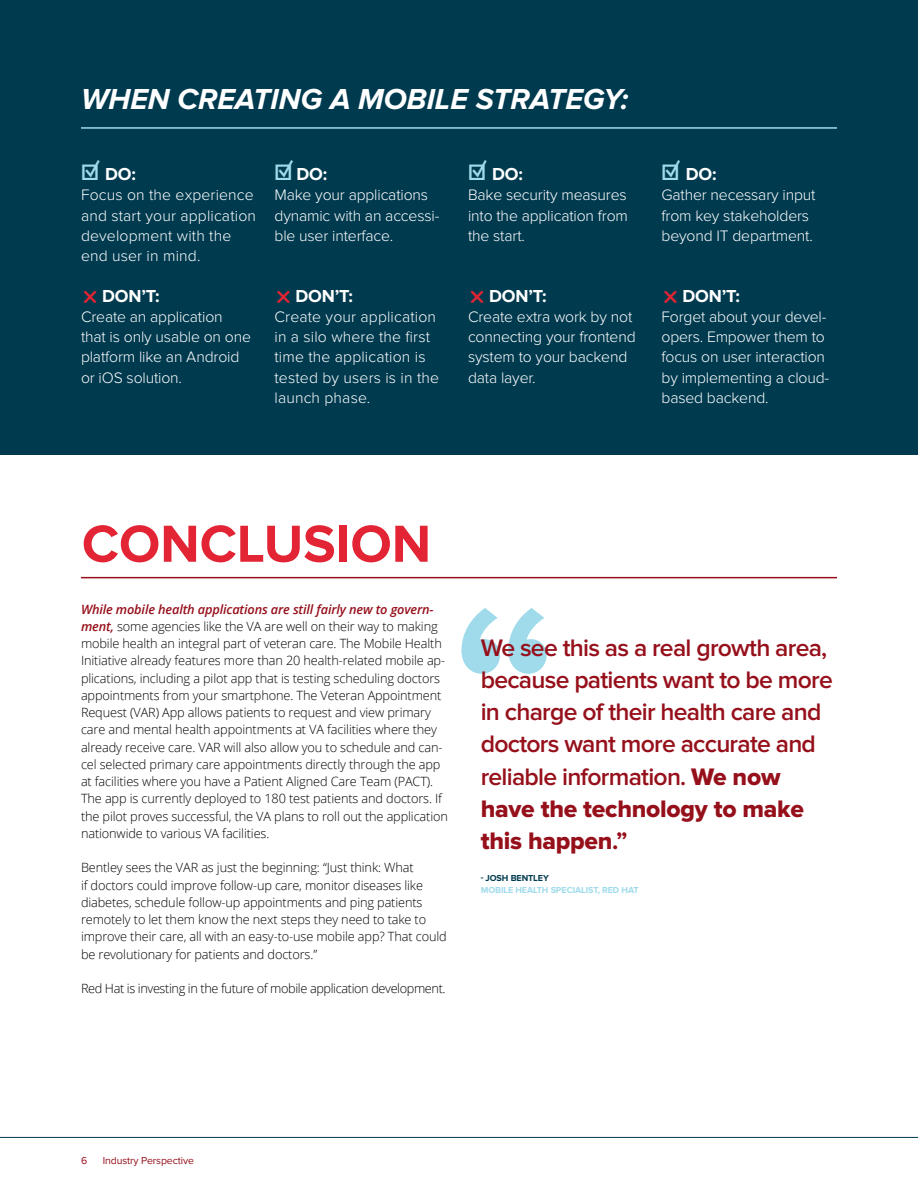
<style>
.page{position:relative;width:918px;height:1188px;background:#fff}
.page>*{position:absolute;margin:0;border:0;box-sizing:border-box;transform-origin:0 0}
.t1{font:700 229.5px "Proxima Nova";color:#9fdbeb}
.t2{font:700 54px "Proxima Nova";color:#e22434}
.t3{font:italic 700 30px "Proxima Nova";color:#fff}
.t4{font:600 24.75px/32.2px "Proxima Nova";letter-spacing:-.03em;color:#96101b}
.t5{font:24.75px/32.2px "Proxima Nova Extrabld";letter-spacing:-.01em;color:#96101b}
.t6{font:700 18px "Proxima Nova";letter-spacing:-.01em;color:#fff}
.t7{font:300 15.75px/20.2px "Proxima Nova";letter-spacing:-.01em;color:#fff}
.t8{font:300 15.75px/20.2px "Proxima Nova";letter-spacing:.01em;color:#fff}
.t9{font:300 12.75px/17.2px "Open Sans";letter-spacing:-.01em;color:#000}
.t10{font:300 12.75px "Open Sans";letter-spacing:-.03em;color:#000}
.t11{font:10.5px "Proxima Nova";letter-spacing:-.01em;color:#96101b}
.t12{font:700 9px "Proxima Nova";letter-spacing:-.01em;color:#9fdbeb}
.t13{font:700 9px "Proxima Nova";letter-spacing:-.01em;color:#003a4f}
.s1{font-size:27px;color:#9fdbeb}
.s2{font-weight:600;font-style:italic;color:#96101b}
.s3{font-family:"Proxima Nova Extrabld";font-weight:400}
.s4{font-family:"Proxima Nova";font-weight:700}
</style>
<div class="page">
<div style="left:0;top:0;width:918px;height:454px;background:#003a4f"></div>
<hr style="left:81px;top:577px;width:756px;height:1px;background:#96101b">
<hr style="left:81px;top:127px;width:756px;height:2px;background:#9fdbeb">
<hr style="left:0;top:1137px;width:918px;height:1px;background:#003a4f">
<h3 class="t3" style="left:81px;top:82px;width:549px">WHEN CREATING A MOBILE STRATEGY:</h3>
<h3 class="t6" style="left:81px;top:164px;width:57px"><span class="s1">☑</span> DO:</h3>
<p class="t8" style="left:81px;top:185px;width:177px">Focus on the experience and start your application development with the end user in mind.</p>
<h3 class="t6" style="left:102px;top:285px;width:59px">DON’T:</h3>
<p class="t7" style="left:81px;top:307px;width:172px">Create an application that is only usable on one platform like an Android or iOS solution.</p>
<h3 class="t6" style="left:274px;top:164px;width:54px"><span class="s1">☑</span> DO:</h3>
<p class="t7" style="left:274px;top:185px;width:166px">Make your applications dynamic with an accessi&shy;ble user interface.</p>
<h3 class="t6" style="left:296px;top:285px;width:59px">DON’T:</h3>
<p class="t8" style="left:274px;top:307px;width:166px">Create your application in a silo where the first time the application is tested by users is in the launch phase.</p>
<h3 class="t6" style="left:468px;top:164px;width:57px"><span class="s1">☑</span> DO:</h3>
<p class="t7" style="left:468px;top:185px;width:162px;text-align:justify">Bake security measures into the application from the start.</p>
<h3 class="t6" style="left:489px;top:285px;width:59px">DON’T:</h3>
<p class="t7" style="left:468px;top:307px;width:169px">Create extra work by not connecting your frontend system to your backend data layer.</p>
<h3 class="t6" style="left:662px;top:164px;width:57px"><span class="s1">☑</span> DO:</h3>
<p class="t7" style="left:662px;top:185px;width:156px">Gather necessary input from key stakeholders beyond IT department.</p>
<h3 class="t6" style="left:683px;top:285px;width:59px">DON’T:</h3>
<p class="t7" style="left:662px;top:307px;width:169px">Forget about your devel&shy;opers. Empower them to focus on user interaction by implementing a cloud&shy;based backend.</p>
<h2 class="t2" style="left:82px;top:513px;width:351px">CONCLUSION</h2>
<p class="t9" style="left:81px;top:600px;width:369px"><span class="s2">While mobile health applications are still fairly new to govern&shy;ment,</span> some agencies like the VA are well on their way to making mobile health an integral part of veteran care. The Mobile Health Initiative already features more than 20 health-related mobile ap&shy;plications, including a pilot app that is testing scheduling doctors appointments from your smartphone. The Veteran Appointment Request (VAR) App allows patients to request and view primary care and mental health appointments at VA facilities where they already receive care. VAR will also allow you to schedule and can&shy;cel selected primary care appointments directly through the app at facilities where you have a Patient Aligned Care Team (PACT).<br>The app is currently deployed to 180 test patients and doctors. If the pilot proves successful, the VA plans to roll out the application nationwide to various VA facilities.</p>
<p class="t9" style="left:81px;top:859px;width:367px">Bentley sees the VAR as just the beginning: “Just think: What<br>if doctors could improve follow-up care, monitor diseases like diabetes, schedule follow-up appointments and ping patients remotely to let them know the next steps they need to take to improve their care, all with an easy-to-use mobile app? That could be revolutionary for patients and doctors.”</p>
<p class="t10" style="left:81px;top:980px;width:366px">Red Hat is investing in the future of mobile application development.</p>
<h1 class="t1" style="left:452px;top:555px;width:107px">“</h1>
<h3 class="t4" style="left:481px;top:632px;width:354px">We see this as a real growth area, because patients want to be more in charge of their health care and doctors want more accurate and reliable information. <span class="s3">We now</span></h3>
<h3 class="t5" style="left:481px;top:793px;width:325px">have the technology to make this happen<span class="s4">.”</span></h3>
<p class="t13" style="left:481px;top:873px;width:70px">- JOSH BENTLEY</p>
<p class="t12" style="left:481px;top:884px;width:159px">MOBILE HEALTH SPECIALIST, RED HAT</p>
<p class="t11" style="left:81px;top:1154px;width:8px">6</p>
<p class="t11" style="left:103px;top:1154px;width:93px">Industry Perspective</p>
</div>
